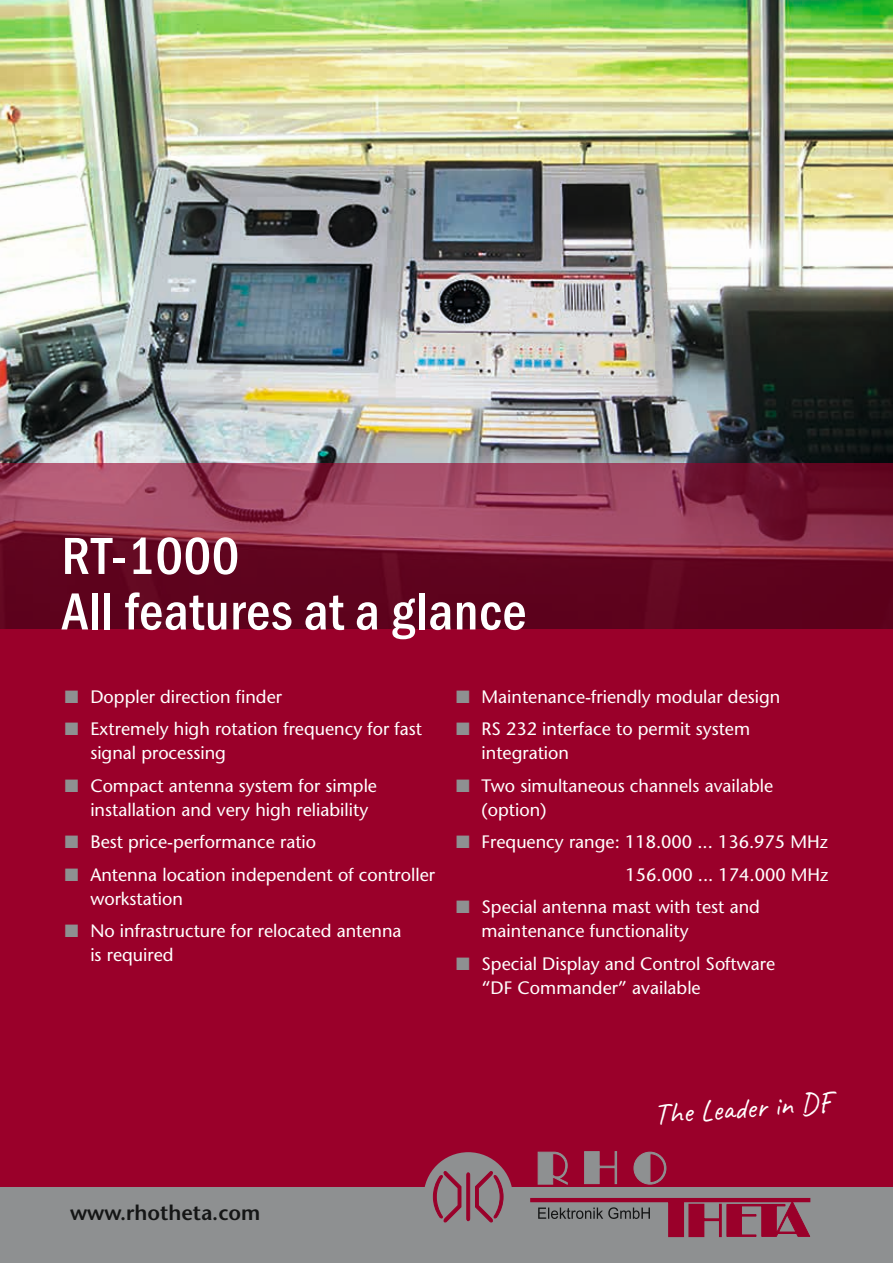
<style>
.page{position:relative;width:893px;height:1263px;background:#fff}
.page>*{position:absolute;margin:0;border:0;box-sizing:border-box;transform-origin:0 0}
.t1{font:500 54px/55.5px "Franklin Gothic URW Con";letter-spacing:.01em;color:#fff}
.t2{font:30px "Caveat";color:#fff}
.t3{font:600 21px "Stone Sans Std";color:#151616}
.t4{font:500 18px/24px "Stone Sans Std";color:#fff}
.s1{color:#8e9091}
</style>
<div class="page">
<div style="left:0;top:829px;width:893px;height:434px;background:#8e9091"></div>
<img style="left:0;top:0;width:893px;height:463px">
<div style="left:0;top:629px;width:893px;height:557px;background:#9a002a"></div>
<svg style="left:0;top:463px;width:893px;height:166px;background:#7d223c"></svg>
<div style="left:424px;top:1152px;width:89px;height:89px;background:#8e9091;border-radius:50%"></div>
<svg style="left:433px;top:1171px;width:71px;height:52px"></svg>
<svg style="left:584px;top:1151px;width:34px;height:34px"></svg>
<svg style="left:633px;top:1151px;width:34px;height:34px"></svg>
<svg style="left:537px;top:1151px;width:31px;height:34px"></svg>
<svg style="left:530px;top:1198px;width:281px;height:40px"></svg>
<h1 class="t1" style="left:62px;top:526px;width:466px">RT-1000<br>All features at a glance</h1>
<p class="t4" style="left:65px;top:684px;width:219px"><span class="s1">■</span> Doppler direction finder</p>
<p class="t4" style="left:90px;top:717px;width:333px;text-indent:-26px"><span class="s1">■</span> Extremely high rotation frequency for fast signal processing</p>
<p class="t4" style="left:90px;top:773px;width:288px;text-indent:-26px"><span class="s1">■</span> Compact antenna system for simple installation and very high reliability</p>
<p class="t4" style="left:65px;top:830px;width:253px"><span class="s1">■</span> Best price-performance ratio</p>
<p class="t4" style="left:90px;top:862px;width:346px;text-indent:-26px"><span class="s1">■</span> Antenna location independent of controller workstation</p>
<p class="t4" style="left:90px;top:919px;width:313px;text-indent:-26px"><span class="s1">■</span> No infrastructure for relocated antenna is required</p>
<p class="t4" style="left:456px;top:684px;width:326px"><span class="s1">■</span> Maintenance-friendly modular design</p>
<p class="t4" style="left:482px;top:717px;width:270px;text-indent:-26px"><span class="s1">■</span> RS 232 interface to permit system integration</p>
<p class="t4" style="left:482px;top:773px;width:293px;text-indent:-26px"><span class="s1">■</span> Two simultaneous channels available (option)</p>
<p class="t4" style="left:456px;top:825px;width:374px;line-height:32.5px;text-align:right"><span class="s1">■</span> Frequency range: 118.000 ... 136.975 MHz<br>156.000 ... 174.000 MHz</p>
<p class="t4" style="left:482px;top:895px;width:280px;text-indent:-26px"><span class="s1">■</span> Special antenna mast with test and maintenance functionality</p>
<p class="t4" style="left:482px;top:951px;width:295px;text-indent:-26px"><span class="s1">■</span> Special Display and Control Software “DF Commander” available</p>
<p class="t3" style="left:70px;top:1200px;width:192px">www.rhotheta.com</p>
<h2 class="t2" style="left:653px;top:1095px;width:179px;rotate:-4deg">The Leader in DF</h2>
</div>
